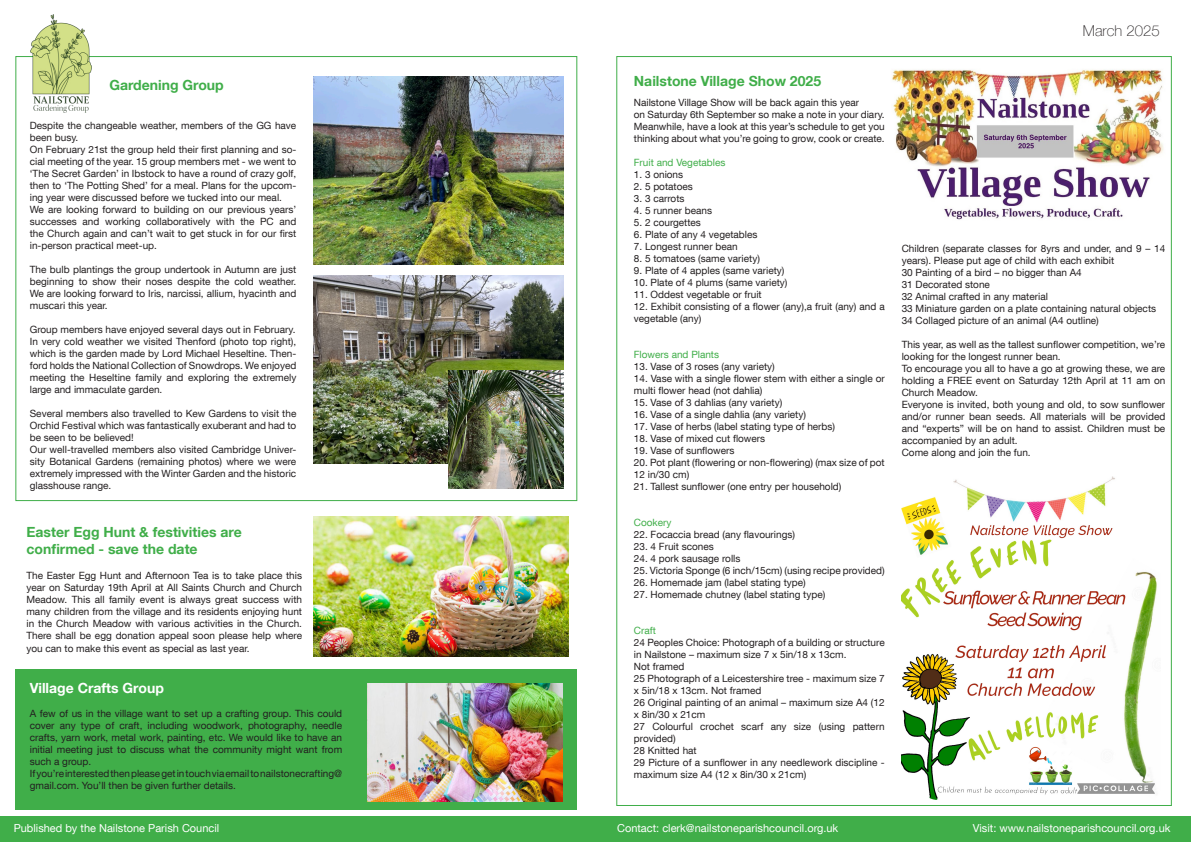
<style>
.page{position:relative;width:1191px;height:842px;background:#fff}
.page>*{position:absolute;margin:0;border:0;box-sizing:border-box;transform-origin:0 0}
.t1{font:100 15px "Helvetica Neue LT Com";color:#231f20}
.t2{font:700 14px "Helvetica Neue LT Com";color:#40ae49}
.t3{font:700 14px "Helvetica Neue LT Com";color:#fff}
.t4{font:11px "Helvetica Neue LT Com";color:#fff}
.Default{font:10px/12px "Helvetica Neue LT Com";color:#231f20}
.Default-2{font:10px "Helvetica Neue LT Com";color:#40ae49}
</style>
<div class="page">
<div style="left:0;top:816px;width:1191px;height:26px;background:#40ae49"></div>
<div style="left:15px;top:669px;width:562px;height:141px;background:#40ae49"></div>
<img style="left:892px;top:69px;width:272px;height:151px">
<img style="left:31px;top:15px;width:60px;height:98px">
<img style="left:313px;top:76px;width:251px;height:188px">
<img style="left:902px;top:476px;width:255px;height:324px">
<img style="left:313px;top:276px;width:251px;height:188px">
<img style="left:449px;top:370px;width:115px;height:119px">
<img style="left:367px;top:683px;width:195px;height:119px">
<img style="left:313px;top:517px;width:255px;height:140px">
<p class="t2" style="left:109px;top:76px;width:116px">Gardening Group</p>
<p class="Default" style="left:30px;top:119px;width:268px">Despite the changeable weather, members of the GG have been busy.</p>
<p class="Default" style="left:30px;top:143px;width:268px;text-align:justify">On February 21st the group held their first planning and so&shy;cial meeting of the year. 15 group members met - we went to ‘The Secret Garden’ in Ibstock to have a round of crazy golf, then to ‘The Potting Shed’ for a meal. Plans for the upcom&shy;ing year were discussed before we tucked into our meal.</p>
<p class="Default" style="left:30px;top:203px;width:268px;text-align:justify">We are looking forward to building on our previous years’ successes and working collaboratively with the PC and the Church again and can’t wait to get stuck in for our first in-person practical meet-up.</p>
<p class="Default" style="left:30px;top:263px;width:268px;text-align:justify">The bulb plantings the group undertook in Autumn are just beginning to show their noses despite the cold weather.<br>We are looking forward to Iris, narcissi, allium, hyacinth and muscari this year.</p>
<p class="Default" style="left:30px;top:323px;width:267px">Group members have enjoyed several days out in February.</p>
<p class="Default" style="left:30px;top:335px;width:268px;text-align:justify">In very cold weather we visited Thenford (photo top right), which is the garden made by Lord Michael Heseltine. Then&shy;ford holds the National Collection of Snowdrops. We enjoyed meeting the Heseltine family and exploring the extremely large and immaculate garden.</p>
<p class="Default" style="left:30px;top:407px;width:268px;text-align:justify">Several members also travelled to Kew Gardens to visit the Orchid Festival which was fantastically exuberant and had to be seen to be believed!</p>
<p class="Default" style="left:30px;top:443px;width:268px;text-align:justify">Our well-travelled members also visited Cambridge Univer&shy;sity Botanical Gardens (remaining photos) where we were extremely impressed with the Winter Garden and the historic glasshouse range.</p>
<p class="t2" style="left:26px;top:523px;width:217px">Easter Egg Hunt &amp; festivities are</p>
<p class="t2" style="left:26px;top:540px;width:173px">confirmed - save the date</p>
<p class="Default" style="left:26px;top:569px;width:277px;text-align:justify">The Easter Egg Hunt and Afternoon Tea is to take place this year on Saturday 19th April at All Saints Church and Church Meadow. This all family event is always great success with many children from the village and its residents enjoying hunt in the Church Meadow with various activities in the Church.<br>There shall be egg donation appeal soon please help where</p>
<p class="Default" style="left:26px;top:642px;width:225px">you can to make this event as special as last year.</p>
<p class="t3" style="left:30px;top:680px;width:136px">Village Crafts Group</p>
<p class="Default" style="left:30px;top:708px;width:314px;text-align:justify">A few of us in the village want to set up a crafting group. This could cover any type of craft, including woodwork, photography, needle crafts, yarn work, metal work, painting, etc. We would like to have an initial meeting just to discuss what the community might want from such a group.</p>
<p class="Default" style="left:30px;top:768px;width:314px">If you’re interested then please get in touch via email to nailstonecrafting@ gmail.com. You’ll then be given further details.</p>
<p class="t2" style="left:634px;top:72px;width:189px">Nailstone Village Show 2025</p>
<p class="Default" style="left:634px;top:96px;width:227px">Nailstone Village Show will be back again this year</p>
<p class="Default" style="left:634px;top:108px;width:252px">on Saturday 6th September so make a note in your diary.</p>
<p class="Default" style="left:634px;top:120px;width:252px">Meanwhile, have a look at this year’s schedule to get you thinking about what you’re going to grow, cook or create.</p>
<p class="Default-2" style="left:634px;top:156px;width:93px">Fruit and Vegetables</p>
<p class="Default" style="left:634px;top:168px;width:51px">1. 3 onions</p>
<p class="Default" style="left:634px;top:180px;width:60px">2. 5 potatoes</p>
<p class="Default" style="left:634px;top:192px;width:52px">3. 3 carrots</p>
<p class="Default" style="left:634px;top:204px;width:80px">4. 5 runner beans</p>
<p class="Default" style="left:634px;top:216px;width:68px">5. 2 courgettes</p>
<p class="Default" style="left:634px;top:228px;width:125px">6. Plate of any 4 vegetables</p>
<p class="Default" style="left:634px;top:240px;width:105px">7. Longest runner bean</p>
<p class="Default" style="left:634px;top:252px;width:127px">8. 5 tomatoes (same variety)</p>
<p class="Default" style="left:634px;top:264px;width:152px">9. Plate of 4 apples (same variety)</p>
<p class="Default" style="left:634px;top:276px;width:155px">10. Plate of 4 plums (same variety)</p>
<p class="Default" style="left:634px;top:288px;width:129px">11. Oddest vegetable or fruit</p>
<p class="Default" style="left:634px;top:300px;width:252px">12. Exhibit consisting of a flower (any),a fruit (any) and a vegetable (any)</p>
<p class="Default-2" style="left:634px;top:348px;width:87px">Flowers and Plants</p>
<p class="Default" style="left:634px;top:360px;width:142px">13. Vase of 3 roses (any variety)</p>
<p class="Default" style="left:634px;top:372px;width:252px">14. Vase with a single flower stem with either a single or multi flower head (not dahlia)</p>
<p class="Default" style="left:634px;top:396px;width:150px">15. Vase of 3 dahlias (any variety)</p>
<p class="Default" style="left:634px;top:408px;width:174px">16. Vase of a single dahlia (any variety)</p>
<p class="Default" style="left:634px;top:420px;width:203px">17. Vase of herbs (label stating type of herbs)</p>
<p class="Default" style="left:634px;top:432px;width:133px">18. Vase of mixed cut flowers</p>
<p class="Default" style="left:634px;top:444px;width:102px">19. Vase of sunflowers</p>
<p class="Default" style="left:634px;top:456px;width:252px">20. Pot plant (flowering or non-flowering) (max size of pot<br>12 in/30 cm)</p>
<p class="Default" style="left:634px;top:480px;width:209px">21. Tallest sunflower (one entry per household)</p>
<p class="Default-2" style="left:634px;top:516px;width:39px">Cookery</p>
<p class="Default" style="left:634px;top:528px;width:163px">22. Focaccia bread (any flavourings)</p>
<p class="Default" style="left:634px;top:540px;width:81px">23. 4 Fruit scones</p>
<p class="Default" style="left:634px;top:552px;width:108px">24. 4 pork sausage rolls</p>
<p class="Default" style="left:634px;top:564px;width:252px">25. Victoria Sponge (6 inch/15cm) (using recipe provided)</p>
<p class="Default" style="left:634px;top:576px;width:173px">26. Homemade jam (label stating type)</p>
<p class="Default" style="left:634px;top:588px;width:193px">27. Homemade chutney (label stating type)</p>
<p class="Default-2" style="left:634px;top:624px;width:24px">Craft</p>
<p class="Default" style="left:634px;top:636px;width:252px">24 Peoples Choice: Photograph of a building or structure in Nailstone – maximum size 7 x 5in/18 x 13cm.</p>
<p class="Default" style="left:634px;top:660px;width:52px">Not framed</p>
<p class="Default" style="left:634px;top:672px;width:252px">25 Photograph of a Leicestershire tree - maximum size 7 x 5in/18 x 13cm. Not framed</p>
<p class="Default" style="left:634px;top:696px;width:252px">26 Original painting of an animal – maximum size A4 (12 x 8in/30 x 21cm</p>
<p class="Default" style="left:634px;top:720px;width:252px">27 Colourful crochet scarf any size (using pattern provided)</p>
<p class="Default" style="left:634px;top:744px;width:64px">28 Knitted hat</p>
<p class="Default" style="left:634px;top:756px;width:252px">29 Picture of a sunflower in any needlework discipline - maximum size A4 (12 x 8in/30 x 21cm)</p>
<p class="t1" style="left:1082px;top:22px;width:78px">March 2025</p>
<p class="Default" style="left:901px;top:242px;width:265px">Children (separate classes for 8yrs and under, and 9 – 14 years). Please put age of child with each exhibit</p>
<p class="Default" style="left:901px;top:266px;width:182px">30 Painting of a bird – no bigger than A4</p>
<p class="Default" style="left:901px;top:278px;width:90px">31 Decorated stone</p>
<p class="Default" style="left:901px;top:290px;width:148px">32 Animal crafted in any material</p>
<p class="Default" style="left:901px;top:302px;width:256px">33 Miniature garden on a plate containing natural objects</p>
<p class="Default" style="left:901px;top:314px;width:199px">34 Collaged picture of an animal (A4 outline)</p>
<p class="Default" style="left:901px;top:338px;width:265px">This year, as well as the tallest sunflower competition, we’re looking for the longest runner bean.</p>
<p class="Default" style="left:901px;top:362px;width:265px;text-align:justify">To encourage you all to have a go at growing these, we are holding a FREE event on Saturday 12th April at 11 am on Church Meadow.</p>
<p class="Default" style="left:901px;top:398px;width:265px;text-align:justify">Everyone is invited, both young and old, to sow sunflower and/or runner bean seeds. All materials will be provided and “experts” will be on hand to assist. Children must be accompanied by an adult.</p>
<p class="Default" style="left:901px;top:446px;width:130px">Come along and join the fun.</p>
<p class="t4" style="left:14px;top:821px;width:207px">Published by the Nailstone Parish Council</p>
<p class="t4" style="left:617px;top:821px;width:223px">Contact: clerk@nailstoneparishcouncil.org.uk</p>
<p class="t4" style="left:973px;top:821px;width:199px">Visit: www.nailstoneparishcouncil.org.uk</p>
</div>
